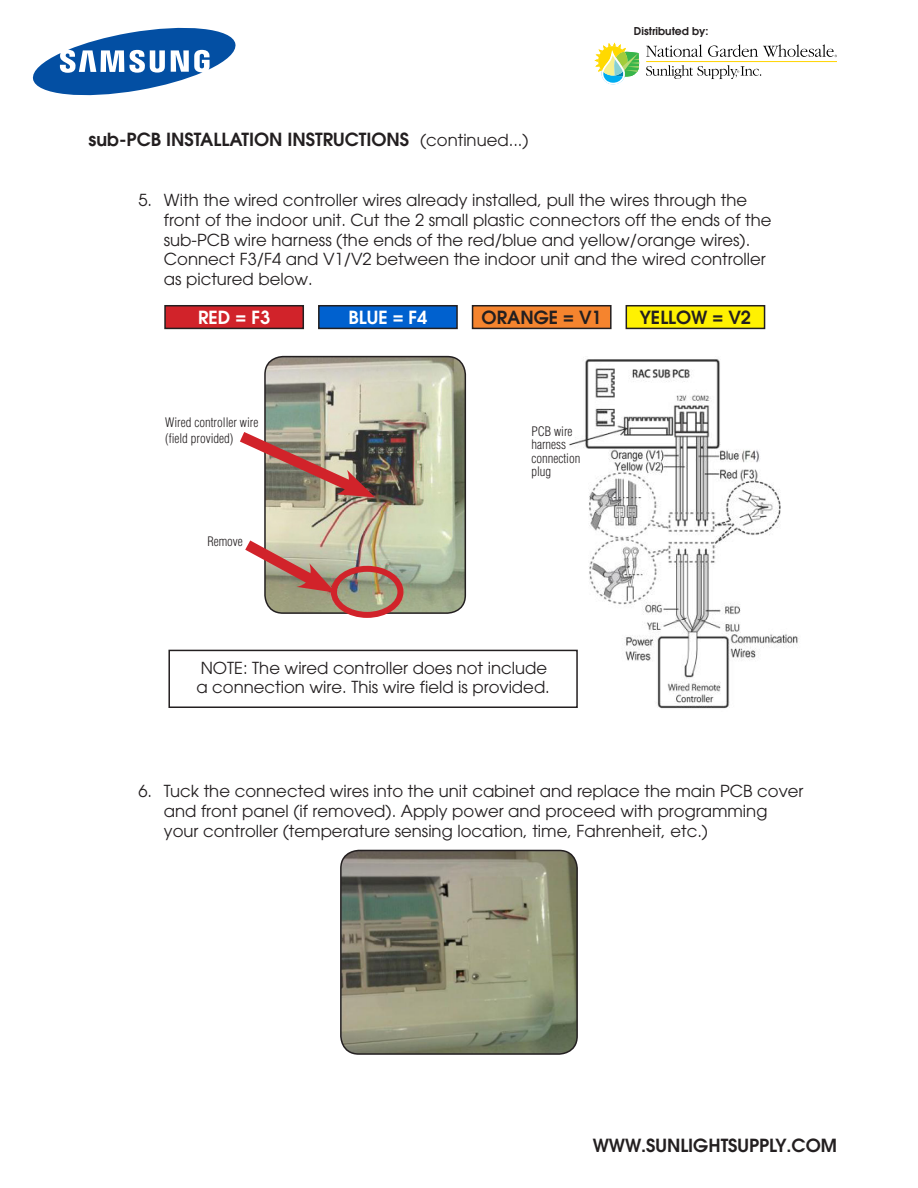
<style>
.page{position:relative;width:918px;height:1188px;background:#fff}
.page>*{position:absolute;margin:0;border:0;box-sizing:border-box;transform-origin:0 0}
.t1{font:600 18px "Avant Garde";color:#231f20}
.t2{font:600 18px "Avant Garde";color:#fff}
.t3{font:16.5px/19.8px "Avant Garde";color:#231f20}
.t4{font:300 condensed 12.75px "Helvetica LT Std";color:#231f20}
.t5{font:600 10.8px "Avant Garde";color:#231f20}
</style>
<div class="page">
<svg style="left:32px;top:27px;width:204px;height:69px"></svg>
<svg style="left:594px;top:42px;width:243px;height:43px"></svg>
<img style="left:341px;top:850px;width:236px;height:204px">
<div style="left:340px;top:850px;width:238px;height:205px;border:2px solid #231f20;border-radius:18px"></div>
<svg style="left:164px;top:305px;width:140px;height:25px;background:#ba2a30"></svg>
<svg style="left:318px;top:305px;width:140px;height:25px;background:#0d5db8"></svg>
<svg style="left:471px;top:305px;width:141px;height:25px;background:#d87b34"></svg>
<svg style="left:625px;top:305px;width:141px;height:25px;background:#e0d40f"></svg>
<img style="left:265px;top:357px;width:200px;height:256px">
<div style="left:264px;top:356px;width:202px;height:258px;border:2px solid #231f20;border-radius:18px"></div>
<svg style="left:245px;top:531px;width:90px;height:66px"></svg>
<div style="left:331px;top:566px;width:72px;height:52px;border:6px solid #d1232a;border-radius:50%"></div>
<img style="left:240px;top:423px;width:135px;height:79px">
<img style="left:567px;top:359px;width:232px;height:350px">
<div style="left:168px;top:650px;width:410px;height:58px;border:2px solid #231f20"></div>
<p class="t1" style="left:88px;top:127px;width:322px">sub-PCB INSTALLATION INSTRUCTIONS</p>
<p class="t3" style="left:420px;top:130px;width:110px">(continued...)</p>
<p class="t5" style="left:634px;top:24px;width:76px">Distributed by:</p>
<p class="t3" style="left:164px;top:190px;width:609px;text-indent:-26px">5. With the wired controller wires already installed, pull the wires through the front of the indoor unit. Cut the 2 small plastic connectors off the ends of the sub-PCB wire harness (the ends of the red/blue and yellow/orange wires).<br>Connect F3/F4 and V1/V2 between the indoor unit and the wired controller as pictured below.</p>
<p class="t2" style="left:198px;top:306px;width:73px">RED = F3</p>
<p class="t2" style="left:349px;top:306px;width:80px">BLUE = F4</p>
<p class="t1" style="left:482px;top:306px;width:122px">ORANGE = V1</p>
<p class="t1" style="left:640px;top:306px;width:113px">YELLOW = V2</p>
<p class="t4" style="left:165px;top:415px;width:95px">Wired controller wire</p>
<p class="t4" style="left:165px;top:430px;width:70px">(field provided)</p>
<p class="t4" style="left:207px;top:534px;width:37px">Remove</p>
<p class="t4" style="left:531px;top:423px;width:43px">PCB wire</p>
<p class="t4" style="left:531px;top:437px;width:36px">harness</p>
<p class="t4" style="left:531px;top:450px;width:51px">connection</p>
<p class="t4" style="left:531px;top:464px;width:21px">plug</p>
<p class="t3" style="left:196px;top:658px;width:355px">NOTE: The wired controller does not include a connection wire. This wire field is provided.</p>
<p class="t3" style="left:164px;top:782px;width:641px;text-indent:-26px">6. Tuck the connected wires into the unit cabinet and replace the main PCB cover and front panel (if removed). Apply power and proceed with programming</p>
<p class="t3" style="left:164px;top:821px;width:546px">your controller (temperature sensing location, time, Fahrenheit, etc.)</p>
<p class="t1" style="left:593px;top:1133px;width:246px">WWW.SUNLIGHTSUPPLY.COM</p>
</div>
